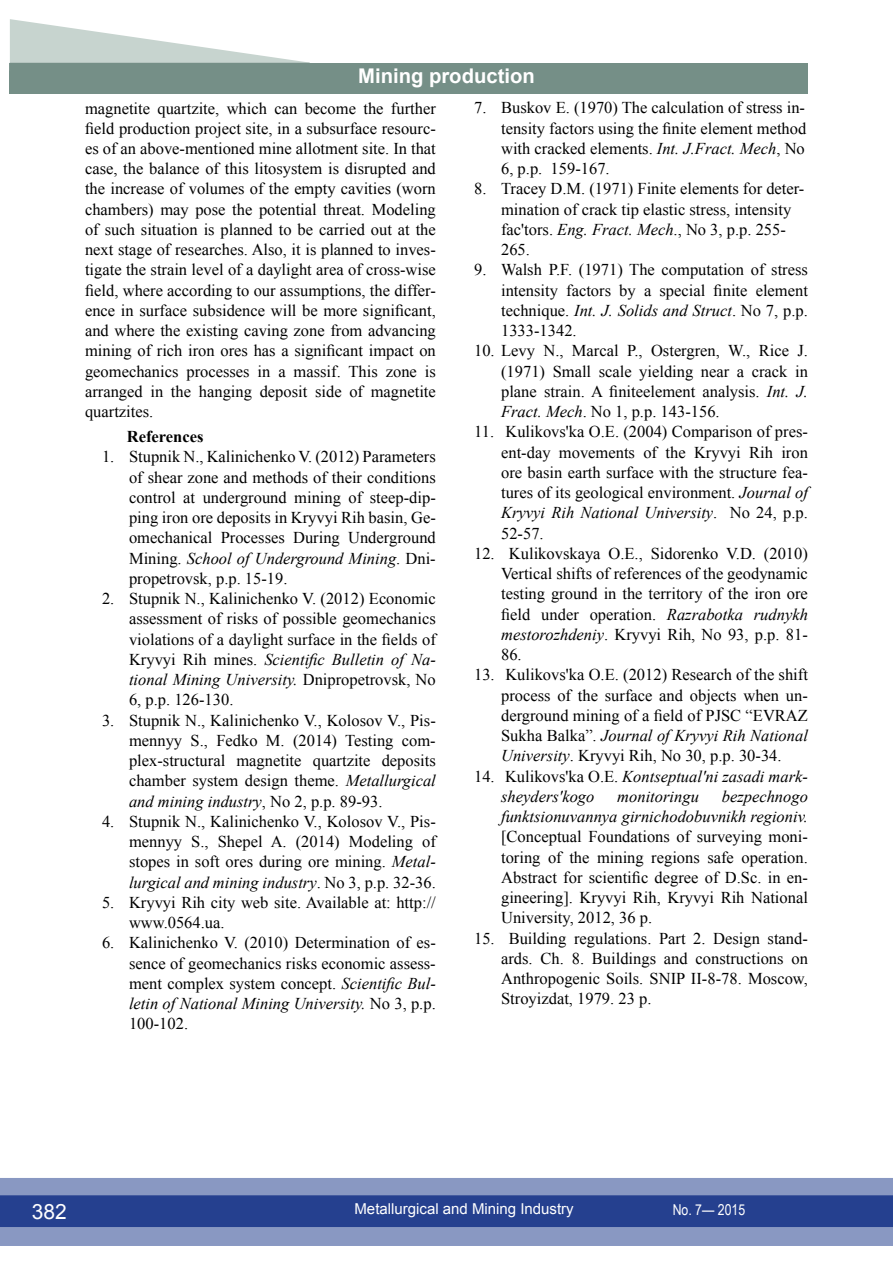
<style>
.page{position:relative;width:893px;height:1263px;background:#fff}
.page>*{position:absolute;margin:0;border:0;box-sizing:border-box;transform-origin:0 0}
.t1{font:21px "Arial";color:#fff}
.t2{font:700 20.25px "Arial";color:#fff}
.t3{font:16.5px/20.2px "Times New Roman";color:#000;text-align:justify}
.t4{font:italic 16.5px/20.2px "Times New Roman";color:#000}
.t5{font:700 16.5px "Times New Roman";color:#000}
.t6{font:15px "Arial";color:#fff}
.t7{font:15px "Arial Narrow";color:#fff}
.s1{font-style:italic}
.s2{font-style:normal}
</style>
<div class="page">
<div style="left:0;top:1178px;width:893px;height:68px;background:#8998c2"></div>
<div style="left:0;top:1195px;width:893px;height:32px;background:#25408f;border:2px solid #25408f"></div>
<div style="left:10px;top:63px;width:798px;height:30px;background:#758f87"></div>
<svg style="left:10px;top:19px;width:300px;height:44px"></svg>
<p class="t2" style="left:358px;top:62px;width:178px">Mining production</p>
<p class="t3" style="left:85px;top:98px;width:352px">magnetite quartzite, which can become the further field production project site, in a subsurface resourc&shy;es of an above-mentioned mine allotment site. In that case, the balance of this litosystem is disrupted and the increase of volumes of the empty cavities (worn chambers) may pose the potential threat. Modeling of such situation is planned to be carried out at the next stage of researches. Also, it is planned to inves&shy;tigate the strain level of a daylight area of cross-wise field, where according to our assumptions, the differ&shy;ence in surface subsidence will be more significant, and where the existing caving zone from advancing mining of rich iron ores has a significant impact on geomechanics processes in a massif. This zone is arranged in the hanging deposit side of magnetite quartzites.</p>
<p class="t3" style="left:501px;top:98px;width:307px;text-indent:-27px">7. Buskov E. (1970) The calculation of stress in&shy;tensity factors using the finite element method with cracked elements. <span class="s1">Int. J.Fract. Mech</span>, No 6, p.p. 159-167.</p>
<p class="t3" style="left:501px;top:179px;width:305px;text-align:left;text-indent:-27px">8. Tracey D.M. (1971) Finite elements for deter&shy;mination of crack tip elastic stress, intensity fac'tors. <span class="s1">Eng. Fract. Mech</span>., No 3, p.p. 255- 265.</p>
<p class="t3" style="left:501px;top:259px;width:308px;text-indent:-27px">9. Walsh P.F. (1971) The computation of stress intensity factors by a special finite element technique. <span class="s1">Int. J. Solids and Struct</span>. No 7, p.p.<br>1333-1342.</p>
<p class="t3" style="left:501px;top:340px;width:308px;text-indent:-27px">10. Levy N., Marcal P., Ostergren, W., Rice J. (1971) Small scale yielding near a crack in plane strain. A finiteelement analysis. <span class="s1">Int. J.<br>Fract. Mech</span>. No 1, p.p. 143-156.</p>
<p class="t3" style="left:501px;top:421px;width:308px;text-indent:-27px">11. Kulіkovs'ka O.E. (2004) Comparison of pres&shy;ent-day movements of the Kryvyi Rih iron ore basin earth surface with the structure fea&shy;tures of its geological environment. <span class="s1">Journal of Kryvyi Rih National University</span>. No 24, p.p.<br>52-57.</p>
<p class="t3" style="left:501px;top:543px;width:308px;text-indent:-27px">12. Kulikovskaya O.E., Sidorenko V.D. (2010)<br>Vertical shifts of references of the geodynamic testing ground in the territory of the iron ore field under operation. <span class="s1">Razrabotka rudnykh mestorozhdeniy</span>. Kryvyi Rih, No 93, p.p. 81- 86.</p>
<p class="t3" style="left:501px;top:664px;width:308px;text-indent:-27px">13. Kulіkovs'ka O.E. (2012) Research of the shift process of the surface and objects when un&shy;derground mining of a field of PJSC “EVRAZ Sukha Balka”. <span class="s1">Journal of Kryvyi Rih National University</span>. Kryvyi Rih, No 30, p.p. 30-34.</p>
<p class="t4" style="left:501px;top:765px;width:308px;text-indent:-27px"><span class="s2">14. Kulіkovs'ka O.E.</span> Kontseptual'nі zasadi mark&shy;sheyders'kogo</p>
<p class="t5" style="left:127px;top:425px;width:78px">References</p>
<p class="t3" style="left:129px;top:446px;width:308px;text-indent:-27px">1. Stupnik N., Kalinichenko V. (2012) Parameters of shear zone and methods of their conditions control at underground mining of steep-dip&shy;ping iron ore deposits in Kryvyi Rih basin, Ge&shy;omechanical Processes During Underground Mining. <span class="s1">School of Underground Mining</span>. Dni&shy;propetrovsk, р.р. 15-19.</p>
<p class="t3" style="left:129px;top:588px;width:308px;text-indent:-27px">2. Stupnik N., Kalinichenko V. (2012) Economic assessment of risks of possible geomechanics violations of a daylight surface in the fields of Kryvyi Rih mines. <span class="s1">Scientific Bulletin of Na&shy;tional Mining University.</span> Dnipropetrovsk, No 6, p.p. 126-130.</p>
<p class="t3" style="left:129px;top:710px;width:308px;text-indent:-27px">3. Stupnik N., Kalinichenko V., Kolosov V., Pis&shy;mennyy S., Fedko M. (2014) Testing com&shy;plex-structural magnetite quartzite deposits chamber system design theme. <span class="s1">Metallurgical and mining industry</span>, No 2, p.p. 89-93.</p>
<p class="t3" style="left:129px;top:811px;width:308px;text-indent:-27px">4. Stupnik N., Kalinichenko V., Kolosov V., Pis&shy;mennyy S., Shepel A. (2014) Modeling of stopes in soft ores during ore mining. <span class="s1">Metal&shy;lurgical and mining industry</span>. No 3, p.p. 32-36.</p>
<p class="t3" style="left:129px;top:892px;width:308px;text-indent:-27px">5. Kryvyi Rih city web site. Available at: http:// www.0564.ua.</p>
<p class="t3" style="left:129px;top:932px;width:308px;text-indent:-27px">6. Kalinichenko V. (2010) Determination of es&shy;sence of geomechanics risks economic assess&shy;ment complex system concept. <span class="s1">Scientific Bul&shy;letin of National Mining University.</span> No 3, p.p.<br>100-102.</p>
<p class="t4" style="left:501px;top:786px;width:308px;text-align:right">bezpechnogo<br>funktsіonuvannya gіrnichodobuvnikh regіonіv.</p>
<p class="t3" style="left:501px;top:826px;width:308px">[Conceptual Foundations of surveying moni&shy;toring of the mining regions safe operation.<br>Abstract for scientific degree of D.Sc. in en&shy;gineering]. Kryvyi Rih, Kryvyi Rih National University, 2012, 36 p.</p>
<p class="t3" style="left:501px;top:928px;width:308px;text-indent:-27px">15. Building regulations. Part 2. Design stand&shy;ards. Ch. 8. Buildings and constructions on Anthropogenic Soils. SNIP II-8-78. Moscow, Stroyizdat, 1979. 23 p.</p>
<p class="t4" style="left:617px;top:786px;width:83px">monіtoringu</p>
<p class="t1" style="left:32px;top:1197px;width:37px">382</p>
<p class="t6" style="left:354px;top:1199px;width:221px">Metallurgical and Mining Industry</p>
<p class="t7" style="left:673px;top:1198px;width:74px">No. 7— 2015</p>
</div>
